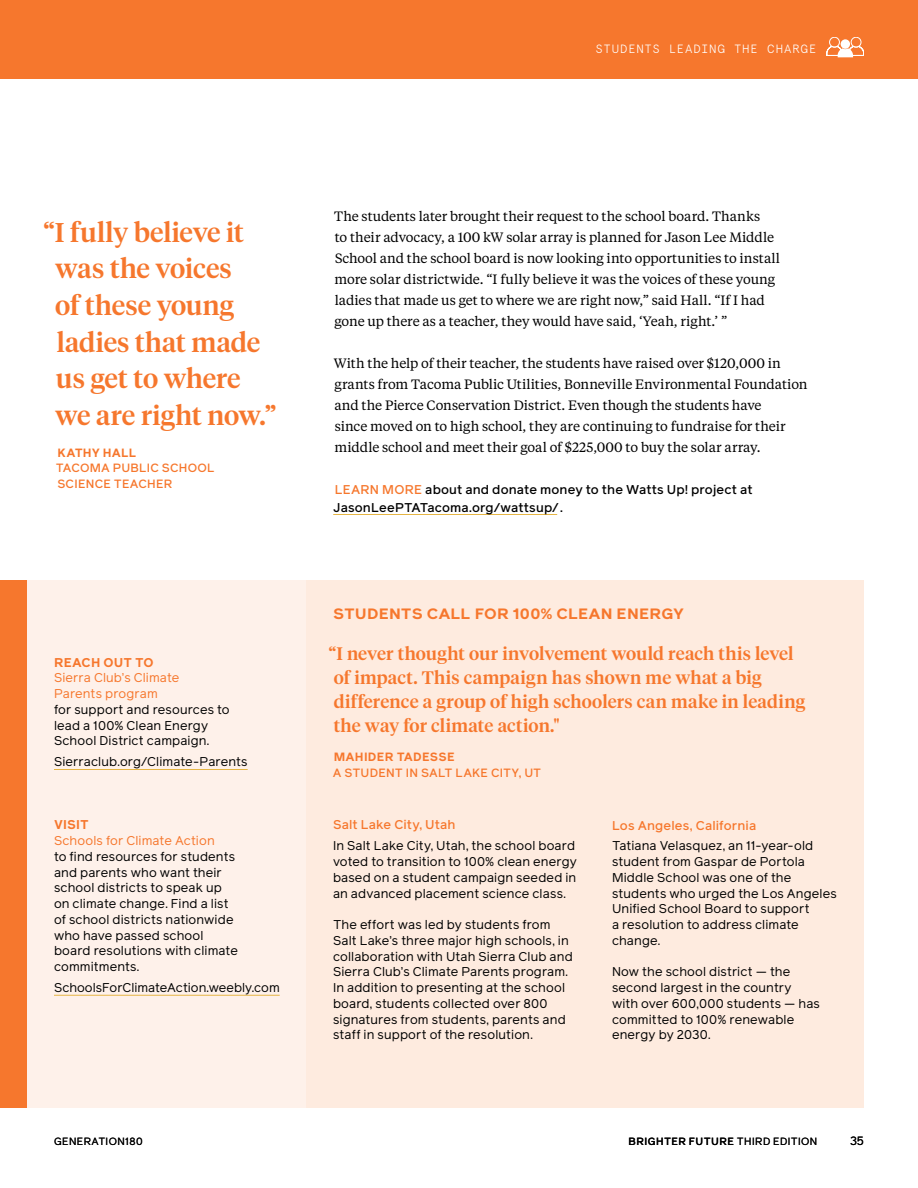
<style>
.page{position:relative;width:918px;height:1188px;background:#fff}
.page>*{position:absolute;margin:0;border:0;box-sizing:border-box;transform-origin:0 0}
.t1{font:500 27px/36.8px "Tiempos Headline";color:#f6772d}
.t2{font:500 18px/24px "Tiempos Headline";letter-spacing:.01em;color:#f6772d}
.t3{font:700 15px "Reader";letter-spacing:.005em;color:#f6772d;scale:1.07 1}
.t4{font:13.5px/21px "Tiempos Text";letter-spacing:-.005em;color:#000}
.t5{font:12.75px/15.8px "Reader";letter-spacing:.01em;color:#000}
.t6{font:500 12.75px/18px "Reader";letter-spacing:.01em;color:#000}
.t7{font:12.75px/15.8px "Reader";letter-spacing:.01em;color:#f6772d}
.t8{font:500 12.75px "Reader";letter-spacing:.01em;color:#f6772d}
.t9{font:700 12.75px "Reader";letter-spacing:.01em;color:#f6772d}
.t10{font:500 12px/15.8px "Reader";letter-spacing:.015em;color:#f6772d}
.t11{font:300 12px "Apercu Mono";letter-spacing:.065em;color:#fff}
.t12{font:700 12px "Reader";letter-spacing:.015em;color:#f6772d}
.t13{font:12px "Reader";color:#000}
.t14{font:500 10.5px "Reader";letter-spacing:.04em;color:#000}
.t15{font:10.5px "Reader";letter-spacing:.045em;color:#000}
.s1{color:#f6772d}
.s2{font-weight:400}
</style>
<div class="page">
<div style="left:0;top:580px;width:306px;height:528px;background:#fef1ea"></div>
<div style="left:306px;top:580px;width:558px;height:528px;background:#feebdf"></div>
<div style="left:0;top:580px;width:27px;height:528px;background:#f6772d"></div>
<div style="left:0;top:0;width:918px;height:79px;background:#f6772d"></div>
<hr style="left:333px;top:514px;width:224px;height:1px;background:#e5b544">
<hr style="left:54px;top:769px;width:194px;height:1px;background:#e5b544">
<hr style="left:54px;top:995px;width:226px;height:1px;background:#e5b544">
<div style="left:829px;top:37px;width:11px;height:10px;border:1px solid #fff;border-radius:50%"></div>
<div style="left:851px;top:37px;width:10px;height:10px;border:1px solid #fff;border-radius:50%"></div>
<svg style="left:827px;top:46px;width:37px;height:11px"></svg>
<div style="left:841px;top:39px;width:9px;height:10px;background:#fff;border-radius:50%"></div>
<p class="t11" style="left:596px;top:39px;width:222px">STUDENTS LEADING THE CHARGE</p>
<h1 class="t1" style="left:55px;top:212px;width:223px;text-indent:-12px">“I fully believe it was the voices<br>of these young ladies that made us get to where we are right now.”</h1>
<p class="t12" style="left:58px;top:444px;width:81px">KATHY HALL</p>
<p class="t10" style="left:56px;top:460px;width:161px">TACOMA PUBLIC SCHOOL<br>SCIENCE TEACHER</p>
<p class="t9" style="left:54px;top:653px;width:101px">REACH OUT TO</p>
<p class="t7" style="left:54px;top:670px;width:127px">Sierra Club’s Climate<br>Parents program</p>
<p class="t5" style="left:54px;top:701px;width:177px">for support and resources to lead a 100% Clean Energy<br>School District campaign.</p>
<p class="t5" style="left:54px;top:754px;width:195px">Sierraclub.org/Climate-Parents</p>
<p class="t9" style="left:54px;top:816px;width:36px">VISIT</p>
<p class="t7" style="left:54px;top:833px;width:162px">Schools for Climate Action</p>
<p class="t5" style="left:54px;top:848px;width:185px">to find resources for students and parents who want their school districts to speak up on climate change. Find a list of school districts nationwide who have passed school board resolutions with climate commitments.</p>
<p class="t5" style="left:54px;top:980px;width:227px">SchoolsForClimateAction.weebly.com</p>
<p class="t4" style="left:334px;top:205px;width:447px">The students later brought their request to the school board. Thanks<br>to their advocacy, a 100 kW solar array is planned for Jason Lee Middle School and the school board is now looking into opportunities to install more solar districtwide. “I fully believe it was the voices of these young ladies that made us get to where we are right now,” said Hall. “If I had gone up there as a teacher, they would have said, ‘Yeah, right.’ ”</p>
<p class="t4" style="left:334px;top:352px;width:475px">With the help of their teacher, the students have raised over $120,000 in grants from Tacoma Public Utilities, Bonneville Environmental Foundation and the Pierce Conservation District. Even though the students have<br>since moved on to high school, they are continuing to fundraise for their middle school and meet their goal of $225,000 to buy the solar array.</p>
<p class="t6" style="left:333px;top:480px;width:421px"><span class="s1">LEARN MORE</span> about and donate money to the Watts Up! project at<br>JasonLeePTATacoma.org/wattsup/ .</p>
<p class="t3" style="left:333px;top:603px;width:330px">STUDENTS CALL FOR 100% CLEAN ENERGY</p>
<h2 class="t2" style="left:328px;top:641px;width:479px">“I never thought our involvement would reach this level of impact. This campaign has shown me what a big difference a group of high schoolers can make in leading the way for climate action."</h2>
<p class="t12" style="left:334px;top:749px;width:123px">MAHIDER TADESSE</p>
<p class="t10" style="left:333px;top:765px;width:210px">A STUDENT IN SALT LAKE CITY, UT</p>
<p class="t8" style="left:333px;top:816px;width:124px">Salt Lake City, Utah</p>
<p class="t5" style="left:333px;top:838px;width:245px">In Salt Lake City, Utah, the school board voted to transition to 100% clean energy based on a student campaign seeded in an advanced placement science class.</p>
<p class="t5" style="left:333px;top:917px;width:241px">The effort was led by students from Salt Lake’s three major high schools, in collaboration with Utah Sierra Club and Sierra Club’s Climate Parents program.<br>In addition to presenting at the school board, students collected over 800 signatures from students, parents and staff in support of the resolution.</p>
<p class="t8" style="left:612px;top:816px;width:146px">Los Angeles, California</p>
<p class="t5" style="left:612px;top:838px;width:226px">Tatiana Velasquez, an 11-year-old student from Gaspar de Portola<br>Middle School was one of the students who urged the Los Angeles<br>Unified School Board to support<br>a resolution to address climate change.</p>
<p class="t5" style="left:612px;top:964px;width:210px">Now the school district — the second largest in the country with over 600,000 students — has committed to 100% renewable energy by 2030.</p>
<p class="t15" style="left:54px;top:1134px;width:90px">GENERATION180</p>
<p class="t14" style="left:628px;top:1134px;width:190px">BRIGHTER FUTURE <span class="s2">THIRD EDITION</span></p>
<p class="t13" style="left:850px;top:1132px;width:15px">35</p>
</div>
